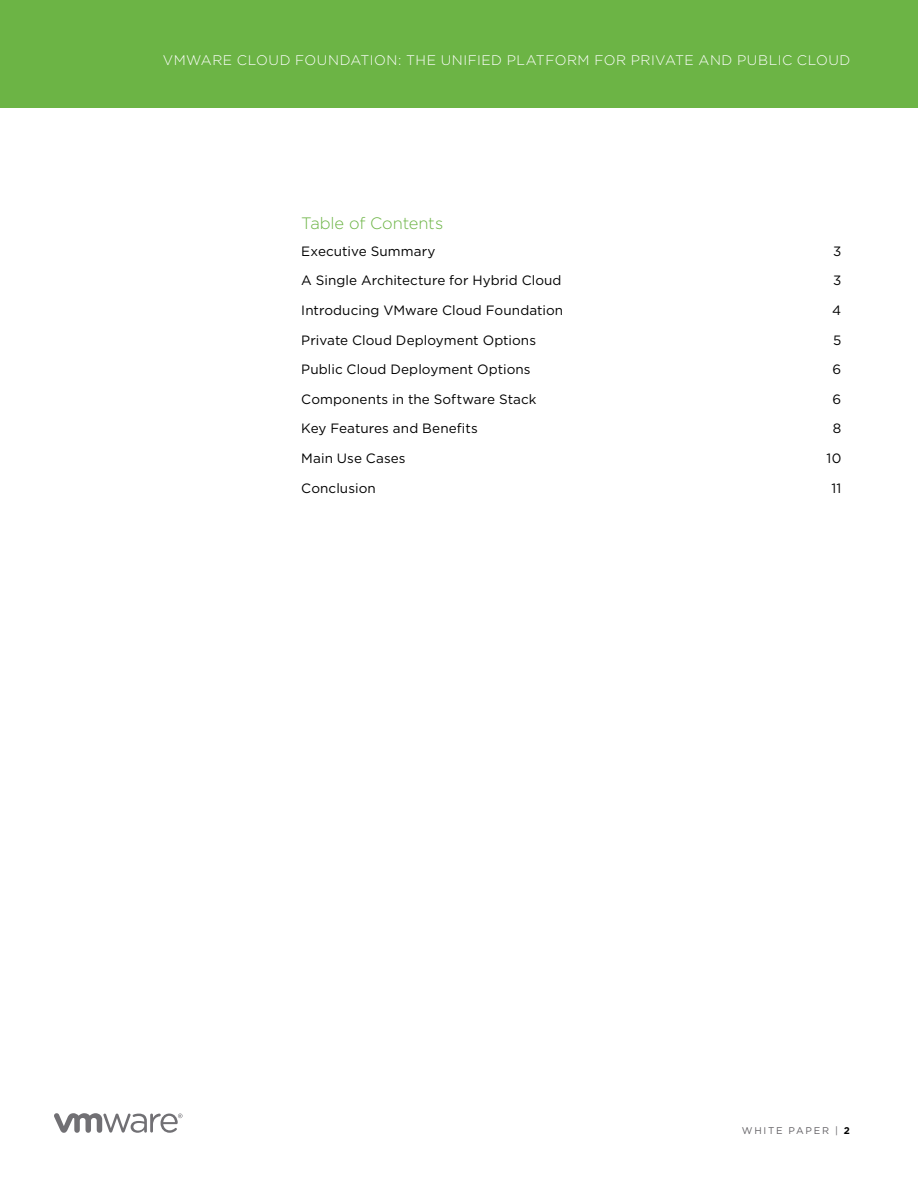
<style>
.page{position:relative;width:918px;height:1188px;background:#fff}
.page>*{position:absolute;margin:0;border:0;box-sizing:border-box;transform-origin:0 0}
.t1{font:300 16.5px "Gotham";letter-spacing:-.005em;color:#6cb445}
.t2{font:300 13.8px "Gotham";letter-spacing:.035em;color:#fff}
.t3{font:13.5px "Gotham";letter-spacing:.005em;color:#000}
.t4{font:9.75px "Gotham";letter-spacing:.175em;color:#636165}
.s1{font-weight:700;color:#000}
</style>
<div class="page">
<div style="left:0;top:0;width:918px;height:108px;background:#6cb445"></div>
<svg style="left:54px;top:1113px;width:129px;height:20px"></svg>
<p class="t2" style="left:163px;top:51px;width:689px">VMWARE CLOUD FOUNDATION: THE UNIFIED PLATFORM FOR PRIVATE AND PUBLIC CLOUD</p>
<p class="t1" style="left:301px;top:213px;width:143px">Table of Contents</p>
<p class="t3" style="left:301px;top:242px;width:136px">Executive Summary</p>
<p class="t3" style="left:833px;top:242px;width:10px">3</p>
<p class="t3" style="left:301px;top:272px;width:262px">A Single Architecture for Hybrid Cloud</p>
<p class="t3" style="left:833px;top:272px;width:10px">3</p>
<p class="t3" style="left:301px;top:301px;width:263px">Introducing VMware Cloud Foundation</p>
<p class="t3" style="left:832px;top:301px;width:11px">4</p>
<p class="t3" style="left:301px;top:331px;width:236px">Private Cloud Deployment Options</p>
<p class="t3" style="left:833px;top:331px;width:10px">5</p>
<p class="t3" style="left:301px;top:361px;width:231px">Public Cloud Deployment Options</p>
<p class="t3" style="left:833px;top:361px;width:10px">6</p>
<p class="t3" style="left:301px;top:390px;width:237px">Components in the Software Stack</p>
<p class="t3" style="left:833px;top:390px;width:10px">6</p>
<p class="t3" style="left:301px;top:420px;width:178px">Key Features and Benefits</p>
<p class="t3" style="left:833px;top:420px;width:10px">8</p>
<p class="t3" style="left:301px;top:450px;width:106px">Main Use Cases</p>
<p class="t3" style="left:827px;top:450px;width:16px">10</p>
<p class="t3" style="left:301px;top:479px;width:76px">Conclusion</p>
<p class="t3" style="left:832px;top:479px;width:11px">11</p>
<p class="t4" style="left:742px;top:1125px;width:109px">WHITE PAPER | <span class="s1">2</span></p>
</div>
